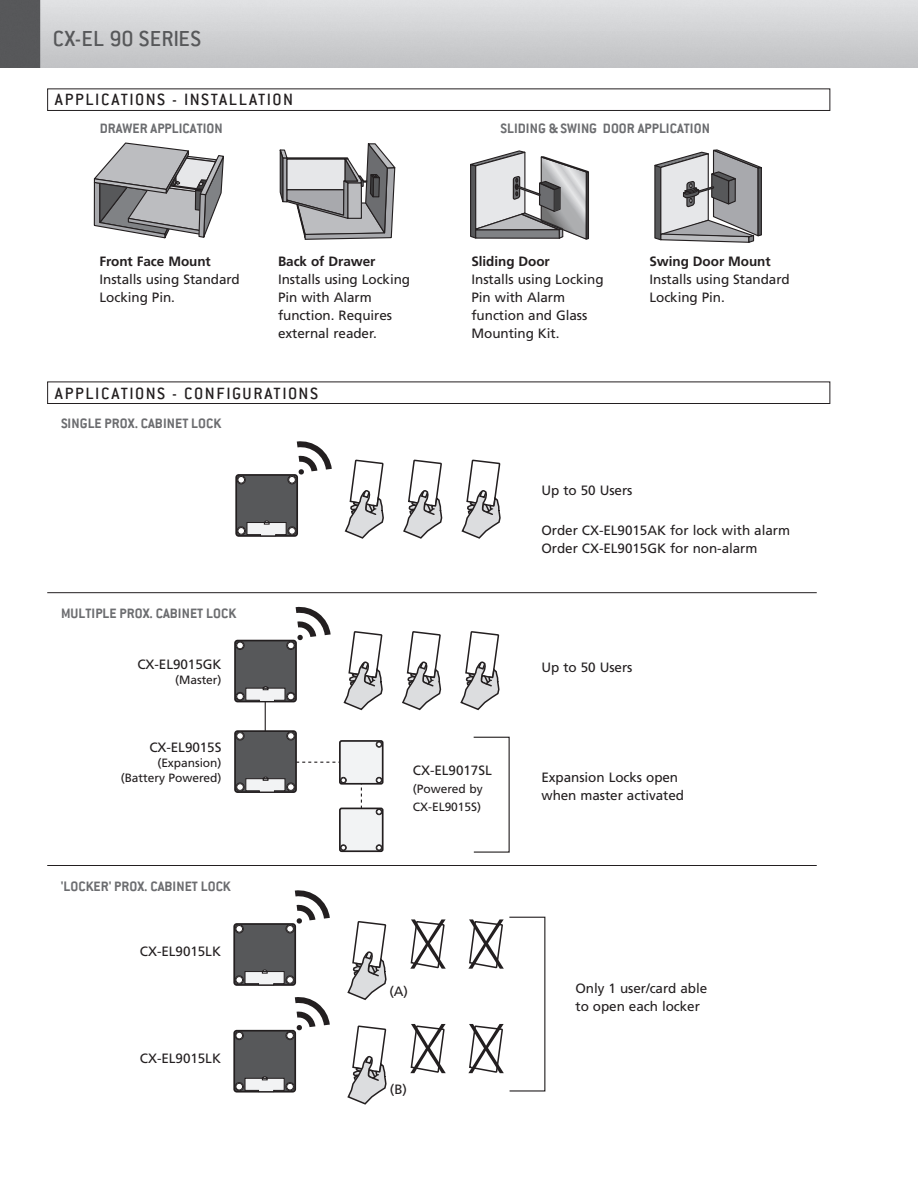
<style>
.page{position:relative;width:918px;height:1188px;background:#fff}
.page>*{position:absolute;margin:0;border:0;box-sizing:border-box;transform-origin:0 0}
.N-SS-H2__80_GRAY{font:500 24px "Conduit ITC";letter-spacing:.01em;color:#57585a}
.N-SS-H3__inside_whit{font:500 18px "Conduit ITC";letter-spacing:.085em;color:#231f20}
.N-SS-H-MagChart-5col{font:700 15px "Conduit ITC";letter-spacing:.005em;color:#6c6d70}
.N-SS-Body_Text{font:13.5px/18px "Frutiger";letter-spacing:-.005em;color:#231f20}
.N-SS-Body_Text-2{font:12px/18px "Frutiger";letter-spacing:-.005em;color:#231f20}
.s1{font-weight:700}
</style>
<div class="page">
<img style="left:0;top:0;width:918px;height:67px">
<div style="left:47px;top:88px;width:783px;height:23px;border:1px solid #231f20"></div>
<div style="left:47px;top:382px;width:783px;height:22px;border:1px solid #231f20"></div>
<svg style="left:279px;top:143px;width:117px;height:97px"></svg>
<svg style="left:93px;top:142px;width:131px;height:97px"></svg>
<svg style="left:654px;top:149px;width:108px;height:94px;background:#aaaaac"></svg>
<svg style="left:470px;top:150px;width:119px;height:90px"></svg>
<hr style="left:265px;top:665px;width:1px;height:100px;background:#231f20">
<div style="left:236px;top:475px;width:61px;height:61px;background:#57585a;border-radius:3px"></div>
<div style="left:235px;top:474px;width:63px;height:63px;border:2px solid #231f20;border-radius:3px"></div>
<div style="left:237px;top:527px;width:8px;height:8px;border:1px solid #231f20;border-radius:50%"></div>
<div style="left:238px;top:528px;width:7px;height:6px;background:#fff;border-radius:50%"></div>
<div style="left:238px;top:527px;width:7px;height:7px;border:1px solid #231f20;border-radius:50%"></div>
<div style="left:237px;top:476px;width:8px;height:8px;border:1px solid #231f20;border-radius:50%"></div>
<div style="left:238px;top:476px;width:7px;height:7px;background:#fff;border-radius:50%"></div>
<div style="left:238px;top:476px;width:7px;height:7px;border:1px solid #231f20;border-radius:50%"></div>
<div style="left:288px;top:476px;width:8px;height:8px;border:1px solid #231f20;border-radius:50%"></div>
<div style="left:289px;top:476px;width:6px;height:7px;background:#fff;border-radius:50%"></div>
<div style="left:289px;top:476px;width:7px;height:7px;border:1px solid #231f20;border-radius:50%"></div>
<svg style="left:245px;top:521px;width:52px;height:15px"></svg>
<svg style="left:402px;top:631px;width:40px;height:80px"></svg>
<svg style="left:460px;top:631px;width:40px;height:107px"></svg>
<svg style="left:344px;top:459px;width:40px;height:80px"></svg>
<svg style="left:403px;top:459px;width:40px;height:80px"></svg>
<svg style="left:461px;top:459px;width:40px;height:80px"></svg>
<svg style="left:296px;top:441px;width:36px;height:40px"></svg>
<div style="left:235px;top:641px;width:61px;height:61px;background:#57585a;border-radius:3px"></div>
<div style="left:234px;top:640px;width:63px;height:62px;border:2px solid #231f20;border-radius:3px"></div>
<div style="left:236px;top:692px;width:8px;height:9px;border:1px solid #231f20;border-radius:50%"></div>
<div style="left:237px;top:693px;width:6px;height:7px;background:#fff;border-radius:50%"></div>
<div style="left:237px;top:693px;width:7px;height:7px;border:1px solid #231f20;border-radius:50%"></div>
<div style="left:287px;top:692px;width:8px;height:9px;border:1px solid #231f20;border-radius:50%"></div>
<div style="left:288px;top:693px;width:6px;height:7px;background:#fff;border-radius:50%"></div>
<div style="left:287px;top:693px;width:7px;height:7px;border:1px solid #231f20;border-radius:50%"></div>
<div style="left:236px;top:641px;width:8px;height:9px;border:1px solid #231f20;border-radius:50%"></div>
<div style="left:237px;top:642px;width:6px;height:7px;background:#fff;border-radius:50%"></div>
<div style="left:237px;top:642px;width:7px;height:7px;border:1px solid #231f20;border-radius:50%"></div>
<div style="left:287px;top:641px;width:8px;height:9px;border:1px solid #231f20;border-radius:50%"></div>
<div style="left:288px;top:642px;width:6px;height:7px;background:#fff;border-radius:50%"></div>
<div style="left:287px;top:642px;width:7px;height:7px;border:1px solid #231f20;border-radius:50%"></div>
<svg style="left:244px;top:686px;width:44px;height:16px"></svg>
<div style="left:235px;top:731px;width:61px;height:61px;background:#57585a;border-radius:3px"></div>
<div style="left:234px;top:730px;width:63px;height:63px;border:2px solid #231f20;border-radius:3px"></div>
<div style="left:236px;top:732px;width:8px;height:8px;border:1px solid #231f20;border-radius:50%"></div>
<div style="left:237px;top:732px;width:7px;height:7px;border:1px solid #231f20;border-radius:50%"></div>
<svg style="left:236px;top:733px;width:9px;height:6px"></svg>
<div style="left:287px;top:732px;width:8px;height:8px;border:1px solid #231f20;border-radius:50%"></div>
<div style="left:287px;top:732px;width:7px;height:7px;border:1px solid #231f20;border-radius:50%"></div>
<svg style="left:287px;top:733px;width:8px;height:6px"></svg>
<div style="left:340px;top:741px;width:43px;height:43px;background:#f2f3f4;border-radius:2px"></div>
<div style="left:339px;top:740px;width:45px;height:45px;border:2px solid #231f20;border-radius:2px"></div>
<svg style="left:376px;top:777px;width:7px;height:6px"></svg>
<svg style="left:342px;top:631px;width:42px;height:122px"></svg>
<div style="left:340px;top:808px;width:43px;height:43px;background:#f2f3f4;border-radius:2px"></div>
<div style="left:339px;top:808px;width:45px;height:44px;border:2px solid #231f20;border-radius:2px"></div>
<svg style="left:236px;top:761px;width:127px;height:90px"></svg>
<svg style="left:376px;top:845px;width:7px;height:6px"></svg>
<svg style="left:376px;top:809px;width:7px;height:6px"></svg>
<svg style="left:294px;top:606px;width:37px;height:40px"></svg>
<svg style="left:410px;top:919px;width:36px;height:50px"></svg>
<svg style="left:468px;top:919px;width:36px;height:50px"></svg>
<svg style="left:347px;top:921px;width:40px;height:184px"></svg>
<div style="left:234px;top:924px;width:61px;height:61px;background:#57585a;border-radius:3px"></div>
<div style="left:233px;top:923px;width:63px;height:63px;border:2px solid #231f20;border-radius:3px"></div>
<div style="left:235px;top:976px;width:9px;height:8px;border:1px solid #231f20;border-radius:50%"></div>
<div style="left:236px;top:977px;width:7px;height:6px;background:#fff;border-radius:50%"></div>
<div style="left:236px;top:976px;width:7px;height:7px;border:1px solid #231f20;border-radius:50%"></div>
<div style="left:235px;top:925px;width:9px;height:8px;border:1px solid #231f20;border-radius:50%"></div>
<div style="left:236px;top:926px;width:7px;height:6px;background:#fff;border-radius:50%"></div>
<div style="left:236px;top:925px;width:7px;height:7px;border:1px solid #231f20;border-radius:50%"></div>
<div style="left:286px;top:925px;width:8px;height:8px;border:1px solid #231f20;border-radius:50%"></div>
<svg style="left:243px;top:970px;width:52px;height:15px"></svg>
<svg style="left:286px;top:890px;width:44px;height:42px"></svg>
<div style="left:234px;top:1031px;width:61px;height:61px;background:#57585a;border-radius:3px"></div>
<div style="left:233px;top:1030px;width:63px;height:63px;border:2px solid #231f20;border-radius:3px"></div>
<div style="left:235px;top:1082px;width:9px;height:9px;border:1px solid #231f20;border-radius:50%"></div>
<div style="left:236px;top:1083px;width:7px;height:7px;background:#fff;border-radius:50%"></div>
<div style="left:236px;top:1083px;width:7px;height:7px;border:1px solid #231f20;border-radius:50%"></div>
<div style="left:286px;top:1082px;width:8px;height:9px;border:1px solid #231f20;border-radius:50%"></div>
<div style="left:287px;top:1083px;width:6px;height:7px;background:#fff;border-radius:50%"></div>
<div style="left:287px;top:1083px;width:7px;height:7px;border:1px solid #231f20;border-radius:50%"></div>
<div style="left:235px;top:1031px;width:9px;height:9px;border:1px solid #231f20;border-radius:50%"></div>
<div style="left:236px;top:1032px;width:7px;height:7px;background:#fff;border-radius:50%"></div>
<div style="left:236px;top:1032px;width:7px;height:7px;border:1px solid #231f20;border-radius:50%"></div>
<div style="left:286px;top:1031px;width:8px;height:9px;border:1px solid #231f20;border-radius:50%"></div>
<div style="left:287px;top:1032px;width:6px;height:7px;background:#fff;border-radius:50%"></div>
<div style="left:287px;top:1032px;width:7px;height:7px;border:1px solid #231f20;border-radius:50%"></div>
<svg style="left:243px;top:1076px;width:44px;height:16px"></svg>
<svg style="left:294px;top:997px;width:36px;height:39px"></svg>
<svg style="left:410px;top:1024px;width:36px;height:50px"></svg>
<svg style="left:468px;top:1024px;width:36px;height:50px"></svg>
<hr style="left:47px;top:592px;width:770px;height:1px;background:#231f20">
<hr style="left:47px;top:865px;width:770px;height:1px;background:#231f20">
<p class="N-SS-H2__80_GRAY" style="left:53px;top:25px;width:149px">CX-EL 90 SERIES</p>
<p class="N-SS-H3__inside_whit" style="left:55px;top:90px;width:240px">APPLICATIONS - INSTALLATION</p>
<p class="N-SS-H-MagChart-5col" style="left:100px;top:120px;width:125px">DRAWER APPLICATION</p>
<p class="N-SS-H-MagChart-5col" style="left:500px;top:120px;width:211px">SLIDING &amp; SWING DOOR APPLICATION</p>
<p class="N-SS-Body_Text" style="left:278px;top:252px;width:134px"><span class="s1">Back of Drawer<br></span>Installs using Locking<br>Pin with Alarm function. Requires external reader.</p>
<p class="N-SS-Body_Text" style="left:650px;top:252px;width:142px"><span class="s1">Swing Door Mount<br></span>Installs using Standard<br>Locking Pin.</p>
<p class="N-SS-Body_Text" style="left:100px;top:252px;width:142px"><span class="s1">Front Face Mount<br></span>Installs using Standard<br>Locking Pin.</p>
<p class="N-SS-Body_Text" style="left:471px;top:252px;width:134px"><span class="s1">Sliding Door<br></span>Installs using Locking<br>Pin with Alarm function and Glass<br>Mounting Kit.</p>
<p class="N-SS-H3__inside_whit" style="left:55px;top:383px;width:265px">APPLICATIONS - CONFIGURATIONS</p>
<p class="N-SS-H-MagChart-5col" style="left:61px;top:415px;width:162px">SINGLE PROX. CABINET LOCK</p>
<p class="N-SS-H-MagChart-5col" style="left:61px;top:604px;width:177px">MULTIPLE PROX. CABINET LOCK</p>
<p class="N-SS-Body_Text" style="left:542px;top:481px;width:93px">Up to 50 Users</p>
<p class="N-SS-Body_Text" style="left:542px;top:521px;width:250px">Order CX-EL9015AK for lock with alarm<br>Order CX-EL9015GK for non-alarm</p>
<p class="N-SS-Body_Text" style="left:137px;top:655px;width:86px">CX-EL9015GK</p>
<p class="N-SS-Body_Text" style="left:542px;top:658px;width:93px">Up to 50 Users</p>
<p class="N-SS-Body_Text-2" style="left:175px;top:670px;width:48px">(Master)</p>
<p class="N-SS-Body_Text" style="left:149px;top:738px;width:74px">CX-EL9015S</p>
<p class="N-SS-Body_Text-2" style="left:121px;top:755px;width:102px;line-height:15px;text-align:right">(Expansion) (Battery Powered)</p>
<p class="N-SS-H-MagChart-5col" style="left:61px;top:877px;width:171px">'LOCKER' PROX. CABINET LOCK</p>
<p class="N-SS-Body_Text" style="left:140px;top:943px;width:83px">CX-EL9015LK</p>
<p class="N-SS-Body_Text" style="left:140px;top:1049px;width:83px">CX-EL9015LK</p>
<p class="N-SS-Body_Text" style="left:413px;top:761px;width:80px">CX-EL9017SL</p>
<p class="N-SS-Body_Text-2" style="left:413px;top:780px;width:71px">(Powered by<br>CX-EL9015S)</p>
<p class="N-SS-Body_Text" style="left:542px;top:768px;width:144px">Expansion Locks open when master activated</p>
<p class="N-SS-Body_Text" style="left:389px;top:982px;width:20px">(A)</p>
<p class="N-SS-Body_Text" style="left:390px;top:1080px;width:19px">(B)</p>
<p class="N-SS-Body_Text" style="left:575px;top:979px;width:133px">Only 1 user/card able to open each locker</p>
</div>
